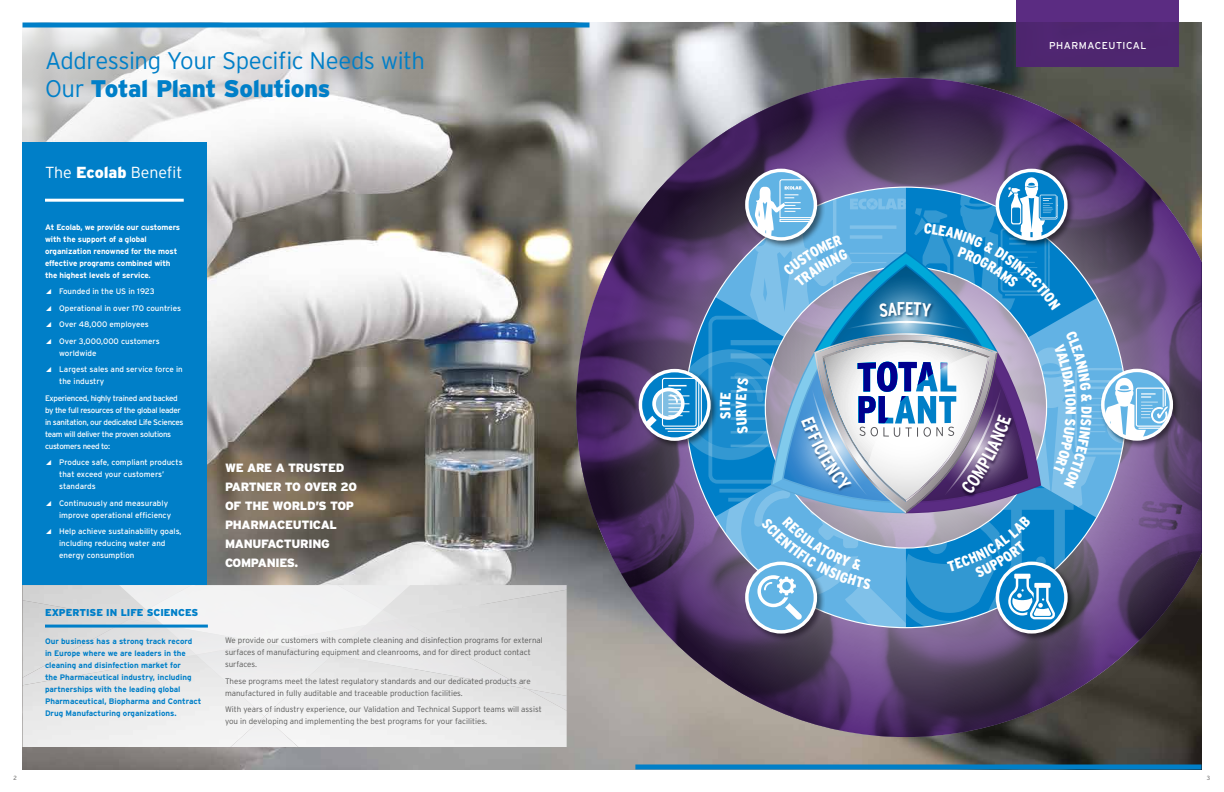
<style>
.page{position:relative;width:1224px;height:792px;background:#fff}
.page>*{position:absolute;margin:0;border:0;box-sizing:border-box;transform-origin:0 0}
.t1{font:300 24px/28px "Interstate";letter-spacing:-.02em;color:#007fc8}
.t2{font:300 16px "Interstate";letter-spacing:-.005em;color:#fff}
.t3{font:900 12px/19px "Interstate";letter-spacing:-.025em;color:#fff}
.t4{font:900 10px "Interstate";color:#007fc8}
.t5{font:10px "Interstate";letter-spacing:.05em;color:#fff}
.t6{font:300 8px/12px "Interstate";color:#575756}
.t7{font:8px/12px "Interstate";letter-spacing:-.005em;color:#fff}
.t8{font:700 8px/12px "Interstate";color:#007fc8}
.t9{font:8px/12px "Interstate";letter-spacing:-.04em;color:#fff}
.t10{font:700 8px/12px "Interstate";letter-spacing:-.01em;color:#fff}
.t11{font:300 6px "Interstate";color:#575756}
.s1{font-weight:900}
</style>
<div class="page">
<img style="left:22px;top:22px;width:1180px;height:747px">
<svg style="left:576px;top:78px;width:626px;height:659px;background:#7b737f"></svg>
<img style="left:410px;top:585px;width:157px;height:5px">
<img style="left:382px;top:610px;width:17px;height:9px">
<img style="left:382px;top:585px;width:28px;height:25px">
<img style="left:22px;top:585px;width:97px;height:15px">
<img style="left:130px;top:610px;width:16px;height:9px">
<img style="left:119px;top:585px;width:27px;height:25px">
<div style="left:146px;top:585px;width:236px;height:40px;background:#f2f3f3"></div>
<div style="left:22px;top:600px;width:108px;height:19px;background:#d6d6d6"></div>
<img style="left:22px;top:619px;width:174px;height:36px">
<img style="left:163px;top:625px;width:170px;height:30px">
<img style="left:399px;top:590px;width:168px;height:65px">
<img style="left:333px;top:619px;width:194px;height:36px">
<img style="left:22px;top:655px;width:545px;height:92px">
<img style="left:22px;top:737px;width:96px;height:10px">
<div style="left:196px;top:643px;width:137px;height:73px;background:#ededee"></div>
<svg style="left:597px;top:93px;width:605px;height:646px;background:#605069"></svg>
<div style="left:994px;top:167px;width:82px;height:82px;background:#000;opacity:.5"></div>
<svg style="left:997px;top:170px;width:69px;height:69px"></svg>
<div style="left:637px;top:367px;width:82px;height:82px;background:#000;opacity:.5"></div>
<div style="left:1099px;top:367px;width:82px;height:82px;background:#000;opacity:.5"></div>
<div style="left:743px;top:167px;width:82px;height:82px;background:#000;opacity:.5"></div>
<svg style="left:747px;top:170px;width:68px;height:69px"></svg>
<div style="left:743px;top:560px;width:82px;height:82px;background:#000;opacity:.5"></div>
<div style="left:994px;top:560px;width:82px;height:82px;background:#000;opacity:.5"></div>
<div style="left:22px;top:23px;width:568px;height:5px;background:#007fc8"></div>
<hr style="left:45px;top:625px;width:163px;height:3px;background:#007fc8">
<div style="left:22px;top:142px;width:185px;height:443px;background:#007fc8"></div>
<hr style="left:45px;top:199px;width:139px;height:3px;background:#fff">
<div style="left:635px;top:765px;width:567px;height:5px;background:#007fc8"></div>
<div style="left:1017px;top:0;width:162px;height:67px;background:linear-gradient(to right,#522876,#522876)"></div>
<svg style="left:642px;top:177px;width:526px;height:451px;background:#658ab5"></svg>
<h1 class="t1" style="left:45px;top:47px;width:381px">Addressing Your Specific Needs with<br>Our <span class="s1">Total Plant Solutions</span></h1>
<h2 class="t2" style="left:45px;top:163px;width:139px">The <span class="s1">Ecolab</span> Benefit</h2>
<p class="t10" style="left:45px;top:221px;width:137px">At Ecolab, we provide our customers with the support of a global organization renowned for the most effective programs combined with the highest levels of service.</p>
<p class="t7" style="left:45px;top:283px;width:138px;line-height:16.5px">◢ Founded in the US in 1923<br>◢ Operational in over 170 countries ◢ Over 48,000 employees<br>◢ Over 3,000,000 customers</p>
<p class="t7" style="left:45px;top:344px;width:139px;line-height:16.5px;text-indent:14px">worldwide<br>◢ Largest sales and service force in</p>
<p class="t9" style="left:45px;top:373px;width:134px;line-height:16.5px;text-indent:14px">the industry<br>Experienced, highly trained and backed</p>
<p class="t9" style="left:45px;top:404px;width:140px">by the full resources of the global leader in sanitation, our dedicated Life Sciences team will deliver the proven solutions customers need to:</p>
<p class="t7" style="left:59px;top:456px;width:125px;text-indent:-14px">◢ Produce safe, compliant products that exceed your customers’ standards</p>
<p class="t7" style="left:59px;top:497px;width:113px;text-indent:-14px">◢ Continuously and measurably improve operational efficiency</p>
<p class="t7" style="left:59px;top:525px;width:124px;text-indent:-14px">◢ Help achieve sustainability goals, including reducing water and energy consumption</p>
<h3 class="t3" style="left:225px;top:458px;width:134px">WE ARE A TRUSTED<br>PARTNER TO OVER 20<br>OF THE WORLD’S TOP<br>PHARMACEUTICAL<br>MANUFACTURING<br>COMPANIES.</h3>
<p class="t4" style="left:45px;top:606px;width:155px">EXPERTISE IN LIFE SCIENCES</p>
<p class="t8" style="left:45px;top:635px;width:158px">Our business has a strong track record in Europe where we are leaders in the cleaning and disinfection market for<br>the Pharmaceutical industry, including partnerships with the leading global Pharmaceutical, Biopharma and Contract Drug Manufacturing organizations.</p>
<p class="t6" style="left:225px;top:634px;width:319px">We provide our customers with complete cleaning and disinfection programs for external surfaces of manufacturing equipment and cleanrooms, and for direct product contact surfaces.</p>
<p class="t6" style="left:225px;top:675px;width:307px">These programs meet the latest regulatory standards and our dedicated products are manufactured in fully auditable and traceable production facilities.</p>
<p class="t6" style="left:225px;top:703px;width:318px">With years of industry experience, our Validation and Technical Support teams will assist you in developing and implementing the best programs for your facilities.</p>
<p class="t5" style="left:1049px;top:39px;width:99px">PHARMACEUTICAL</p>
<p class="t11" style="left:14px;top:774px;width:5px">2</p>
<p class="t11" style="left:1207px;top:774px;width:5px">3</p>
</div>
